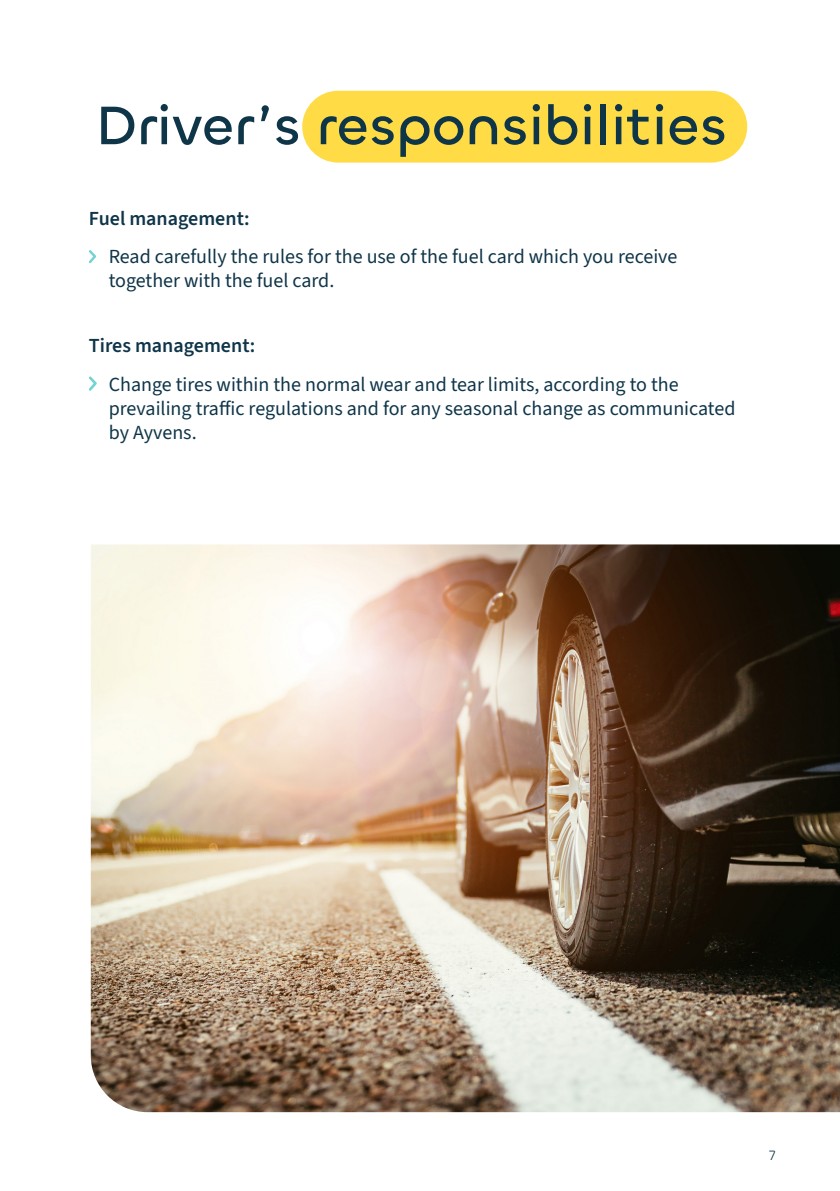
<style>
.page{position:relative;width:840px;height:1191px;background:#fff}
.page>*{position:absolute;margin:0;border:0;box-sizing:border-box;transform-origin:0 0}
.t1{font:500 56px "Chillax";color:#0f3549}
.LIST{font:20px/24px "Source Sans 3";color:#0f3549}
.LIST-2{font:600 20px "Source Sans 3";color:#0f3549}
.t2{font:14px "Chillax";color:#0f3549}
</style>
<div class="page">
<img style="left:91px;top:544px;width:748px;height:568px">
<div style="left:302px;top:91px;width:444px;height:72px;background:#ffdc46;border-radius:36px"></div>
<svg style="left:89px;top:250px;width:7px;height:13px"></svg>
<svg style="left:89px;top:376px;width:8px;height:15px"></svg>
<p class="t1" style="left:95px;top:91px;width:632px">Driver’s responsibilities</p>
<p class="LIST-2" style="left:89px;top:205px;width:162px">Fuel management:</p>
<p class="LIST" style="left:109px;top:245px;width:570px">Read carefully the rules for the use of the fuel card which you receive together with the fuel card.</p>
<p class="LIST-2" style="left:89px;top:332px;width:168px">Tires management:</p>
<p class="LIST" style="left:109px;top:373px;width:628px">Change tires within the normal wear and tear limits, according to the prevailing traffic regulations and for any seasonal change as communicated by Ayvens.</p>
<p class="t2" style="left:768px;top:1146px;width:8px">7</p>
</div>
